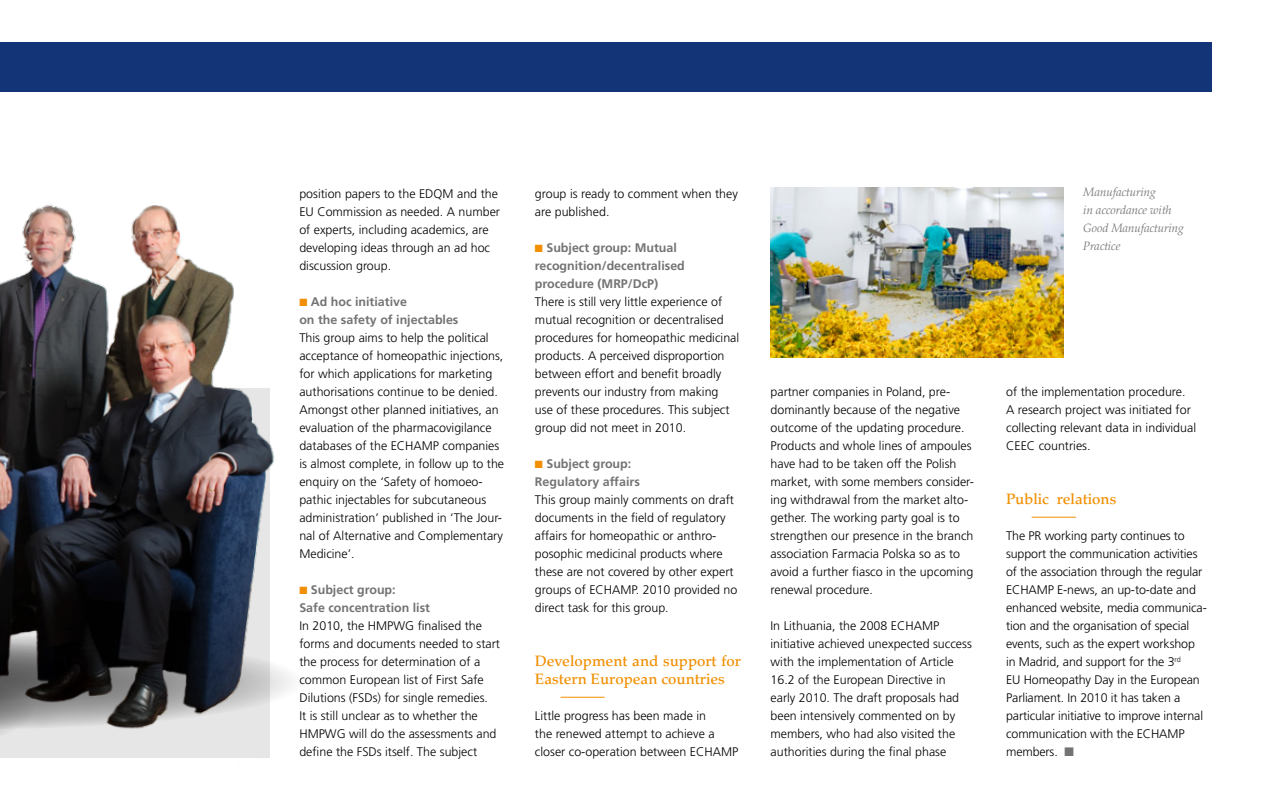
<style>
.page{position:relative;width:1263px;height:808px;background:#fff}
.page>*{position:absolute;margin:0;border:0;box-sizing:border-box;transform-origin:0 0}
.t1{font:500 15px/18px "Palatino LT Std";color:#f18f00}
.t2{font:300 12.45px/18px "Frutiger LT";color:#000}
.t3{font:700 12.45px/18px "Frutiger LT";color:#747373}
.t4{font:italic 300 12px/18px "Palatino LT Std";color:#747373}
.s1{color:#f18f00}
.s2{color:#747373}
</style>
<div class="page">
<div style="left:0;top:43px;width:1212px;height:49px;background:#133578"></div>
<hr style="left:560px;top:697px;width:45px;height:1px;background:#f18f00">
<hr style="left:1032px;top:517px;width:44px;height:1px;background:#f18f00">
<img style="left:770px;top:187px;width:293px;height:170px">
<img style="left:0;top:204px;width:292px;height:554px">
<p class="t2" style="left:299px;top:185px;width:202px">position papers to the EDQM and the<br>EU Commission as needed. A number of experts, including academics, are developing ideas through an ad hoc discussion group.</p>
<p class="t3" style="left:299px;top:293px;width:161px"><span class="s1">■</span> Ad hoc initiative<br>on the safety of injectables</p>
<p class="t2" style="left:299px;top:329px;width:206px">This group aims to help the political acceptance of homeopathic injections, for which applications for marketing authorisations continue to be denied.<br>Amongst other planned initiatives, an evaluation of the pharmacovigilance databases of the ECHAMP companies is almost complete, in follow up to the enquiry on the ‘Safety of homoeo&shy;pathic injectables for subcutaneous administration’ published in ‘The Jour&shy;nal of Alternative and Complementary Medicine’.</p>
<p class="t3" style="left:299px;top:581px;width:132px"><span class="s1">■</span> Subject group:<br>Safe concentration list</p>
<p class="t2" style="left:299px;top:617px;width:202px">In 2010, the HMPWG finalised the forms and documents needed to start the process for determination of a common European list of First Safe Dilutions (FSDs) for single remedies.<br>It is still unclear as to whether the HMPWG will do the assessments and define the FSDs itself. The subject</p>
<p class="t2" style="left:535px;top:185px;width:204px">group is ready to comment when they are published.</p>
<p class="t3" style="left:535px;top:239px;width:151px"><span class="s1">■</span> Subject group: Mutual recognition/decentralised procedure (MRP/DcP)</p>
<p class="t2" style="left:535px;top:293px;width:206px">There is still very little experience of mutual recognition or decentralised procedures for homeopathic medicinal products. A perceived disproportion between effort and benefit broadly prevents our industry from making use of these procedures. This subject group did not meet in 2010.</p>
<p class="t3" style="left:535px;top:455px;width:106px"><span class="s1">■</span> Subject group:<br>Regulatory affairs</p>
<p class="t2" style="left:535px;top:491px;width:204px">This group mainly comments on draft documents in the field of regulatory affairs for homeopathic or anthro&shy;posophic medicinal products where these are not covered by other expert groups of ECHAMP. 2010 provided no direct task for this group.</p>
<p class="t1" style="left:535px;top:652px;width:207px">Development and support for<br>Eastern European countries</p>
<p class="t2" style="left:535px;top:707px;width:205px">Little progress has been made in<br>the renewed attempt to achieve a closer co-operation between ECHAMP</p>
<p class="t2" style="left:770px;top:383px;width:205px">partner companies in Poland, pre&shy;dominantly because of the negative outcome of the updating procedure.<br>Products and whole lines of ampoules have had to be taken off the Polish market, with some members consider&shy;ing withdrawal from the market alto&shy;gether. The working party goal is to strengthen our presence in the branch association Farmacia Polska so as to avoid a further fiasco in the upcoming renewal procedure.</p>
<p class="t2" style="left:770px;top:617px;width:203px">In Lithuania, the 2008 ECHAMP initiative achieved unexpected success with the implementation of Article 16.2 of the European Directive in early 2010. The draft proposals had been intensively commented on by members, who had also visited the authorities during the final phase</p>
<p class="t4" style="left:1083px;top:183px;width:102px">Manufacturing<br>in accordance with<br>Good Manufacturing<br>Practice</p>
<p class="t2" style="left:1006px;top:383px;width:191px">of the implementation procedure.<br>A research project was initiated for collecting relevant data in individual<br>CEEC countries.</p>
<p class="t1" style="left:1006px;top:490px;width:112px">Public relations</p>
<p class="t2" style="left:1006px;top:527px;width:202px">The PR working party continues to support the communication activities of the association through the regular ECHAMP E-news, an up-to-date and enhanced website, media communica&shy;tion and the organisation of special events, such as the expert workshop in Madrid, and support for the 3<sup>rd<br></sup>EU Homeopathy Day in the European Parliament. In 2010 it has taken a particular initiative to improve internal communication with the ECHAMP members. <span class="s2">■</span></p>
</div>
